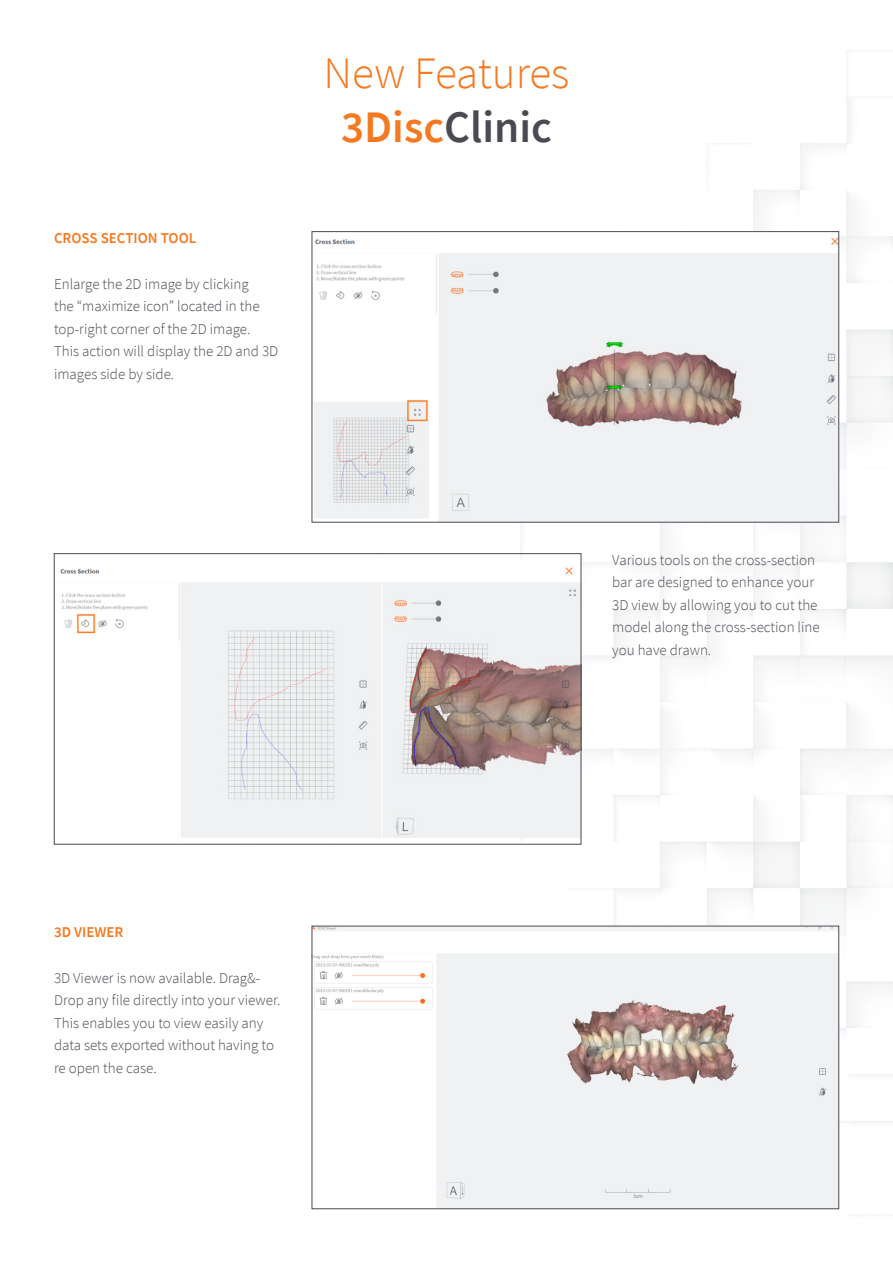
<style>
.page{position:relative;width:893px;height:1263px;background:#fff}
.page>*{position:absolute;margin:0;border:0;box-sizing:border-box;transform-origin:0 0}
.t1{font:300 45px "Source Sans Pro";color:#f47921}
.t2{font:600 45px "Source Sans Pro";color:#4a4b52}
.t3{font:300 15px/22.5px "Source Sans Pro";color:#4a4b52}
.t4{font:600 15px "Source Sans Pro";color:#f47921}
.s1{color:#f47921}
</style>
<div class="page">
<img style="left:106px;top:50px;width:787px;height:1165px">
<img style="left:314px;top:233px;width:523px;height:287px">
<div style="left:312px;top:231px;width:527px;height:291px;border:1px solid #4a4b52"></div>
<img style="left:60px;top:560px;width:519px;height:277px">
<div style="left:54px;top:553px;width:527px;height:291px;border:1px solid #4a4b52"></div>
<img style="left:314px;top:928px;width:523px;height:279px">
<div style="left:312px;top:926px;width:527px;height:283px;border:1px solid #4a4b52"></div>
<div style="left:316px;top:938px;width:53px;height:11px;background:#fff"></div>
<p class="t4" style="left:54px;top:228px;width:144px">CROSS SECTION TOOL</p>
<p class="t3" style="left:54px;top:272px;width:226px">Enlarge the 2D image by clicking<br>the “maximize icon” located in the top-right corner of the 2D image.<br>This action will display the 2D and 3D images side by side.</p>
<p class="t1" style="left:323px;top:45px;width:247px">New Features</p>
<p class="t2" style="left:341px;top:97px;width:212px"><span class="s1">3Disc</span>Clinic</p>
<p class="t3" style="left:612px;top:548px;width:209px">Various tools on the cross-section bar are designed to enhance your<br>3D view by allowing you to cut the model along the cross-section line you have drawn.</p>
<p class="t4" style="left:54px;top:922px;width:71px">3D VIEWER</p>
<p class="t3" style="left:54px;top:967px;width:228px">3D Viewer is now available. Drag&amp;-<br>Drop any file directly into your viewer.<br>This enables you to view easily any data sets exported without having to re open the case.</p>
</div>
